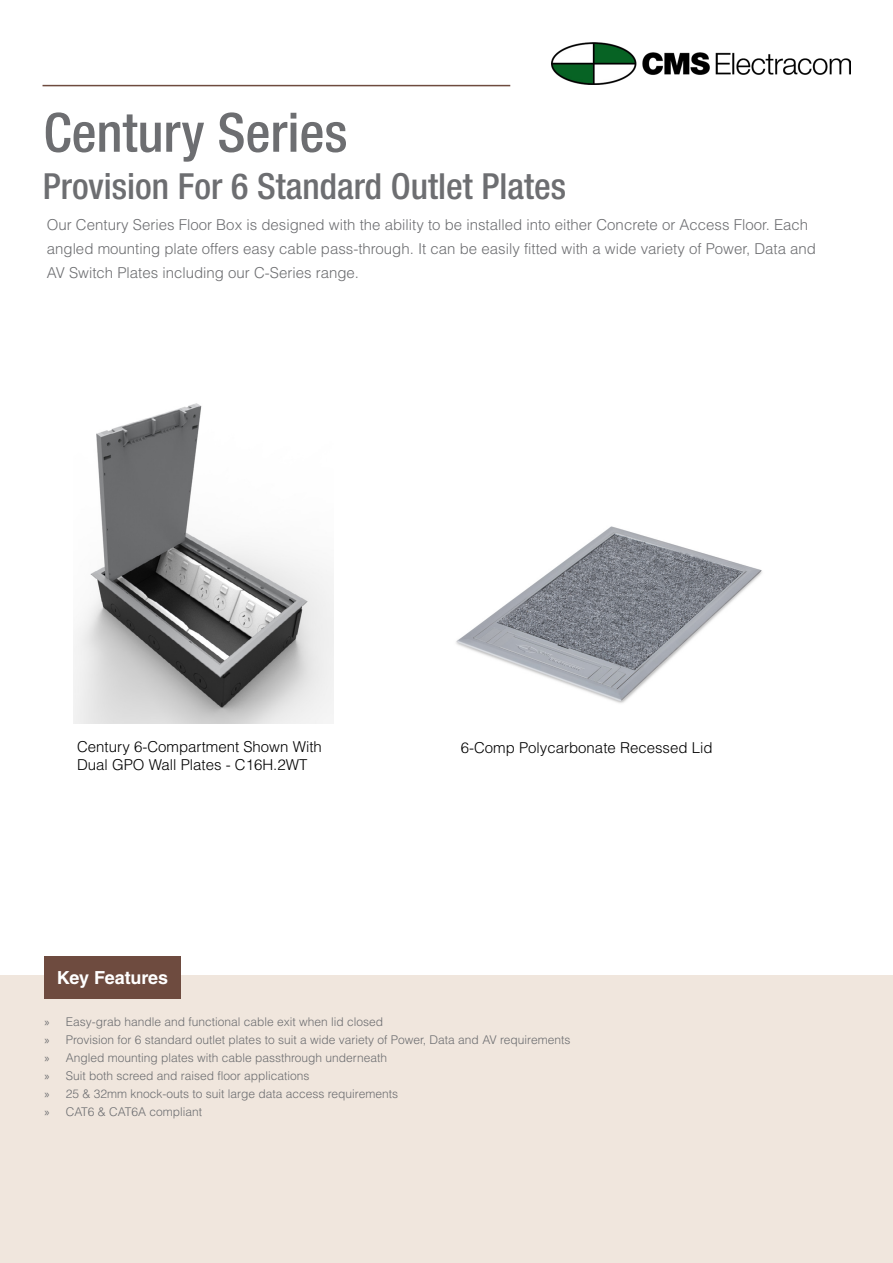
<style>
.page{position:relative;width:893px;height:1263px;background:#fff}
.page>*{position:absolute;margin:0;border:0;box-sizing:border-box;transform-origin:0 0}
.t1{font:500 condensed 54px "Helvetica Neue LT Std";color:#6d6e71}
.t2{font:500 condensed 36px "Helvetica Neue LT Std";color:#6d6e71}
.t3{font:700 18px "Helvetica LT Std";letter-spacing:-.015em;color:#fff}
.t4{font:300 15px/24px "Helvetica LT Std";color:#6d6e71}
.t5{font:300 15px/18px "Helvetica LT Std";color:#000}
.t6{font:300 12px/18px "Helvetica LT Std";color:#6d6e71}
.s1{font-family:"Myriad Pro";font-weight:400}
</style>
<div class="page">
<img style="left:552px;top:42px;width:298px;height:43px">
<hr style="left:43px;top:85px;width:467px;height:1px;background:#6e4b3f">
<div style="left:0;top:976px;width:893px;height:287px;background:#f0e6dd"></div>
<div style="left:44px;top:956px;width:136px;height:42px;background:#6e4b3f"></div>
<img style="left:73px;top:403px;width:261px;height:320px">
<img style="left:456px;top:526px;width:306px;height:177px">
<h1 class="t1" style="left:44px;top:100px;width:305px">Century Series</h1>
<h2 class="t2" style="left:43px;top:164px;width:525px">Provision For 6 Standard Outlet Plates</h2>
<p class="t4" style="left:47px;top:213px;width:771px">Our Century Series Floor Box is designed with the ability to be installed into either Concrete or Access Floor. Each angled mounting plate offers easy cable pass-through. It can be easily fitted with a wide variety of Power, Data and<br>AV Switch Plates including our C-Series range.</p>
<p class="t5" style="left:77px;top:738px;width:246px">Century 6-Compartment Shown With<br>Dual GPO Wall Plates - C16H.2WT</p>
<p class="t5" style="left:461px;top:738px;width:253px">6-Comp Polycarbonate Recessed Lid</p>
<h3 class="t3" style="left:57px;top:966px;width:113px">Key Features</h3>
<p class="t6" style="left:44px;top:1013px;width:527px"><span class="s1">»</span> Easy-grab handle and functional cable exit when lid closed<br><span class="s1">»</span> Provision for 6 standard outlet plates to suit a wide variety of Power, Data and AV requirements <span class="s1">»</span> Angled mounting plates with cable passthrough underneath<br><span class="s1">»</span> Suit both screed and raised floor applications<br><span class="s1">»</span> 25 &amp; 32mm knock-outs to suit large data access requirements<br><span class="s1">»</span> CAT6 &amp; CAT6A compliant</p>
</div>
